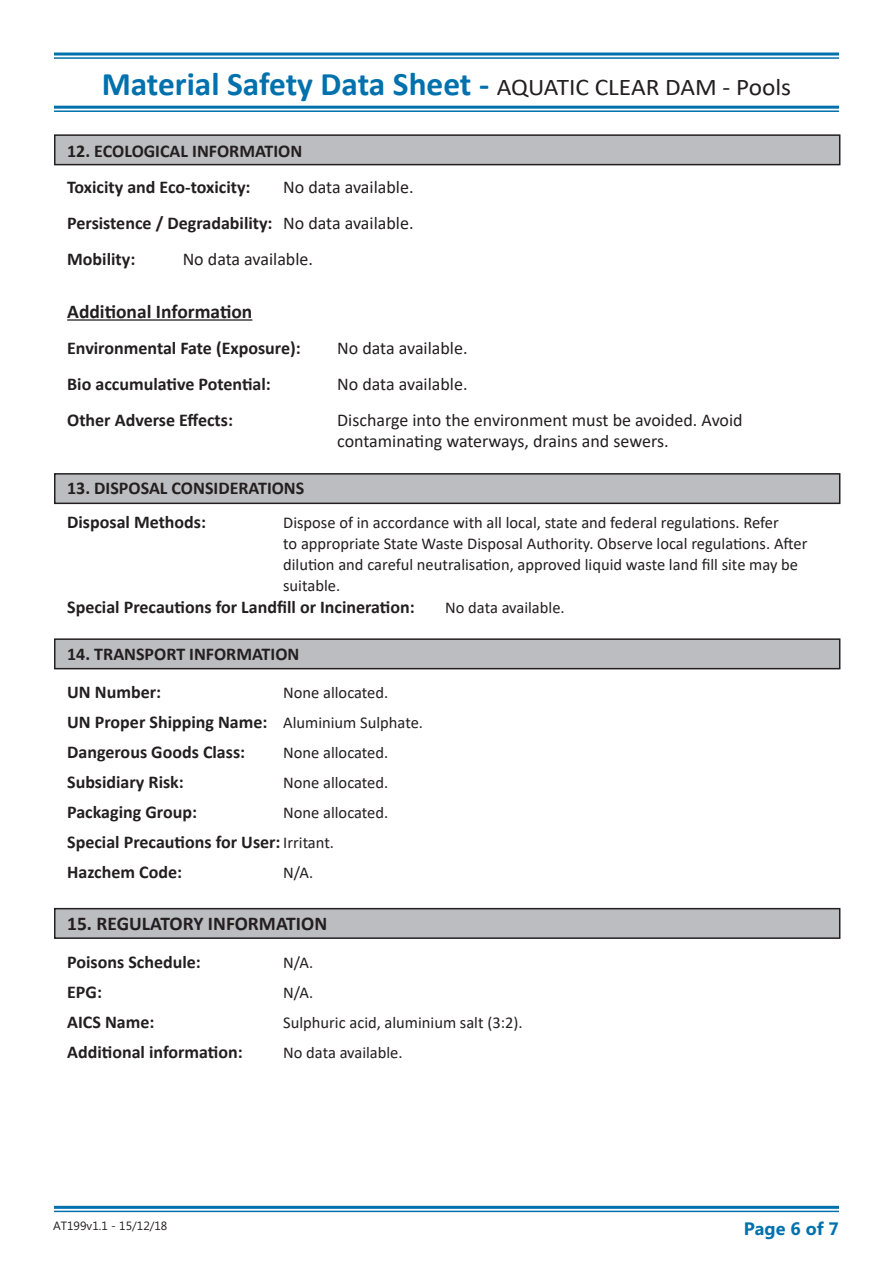
<style>
.page{position:relative;width:893px;height:1263px;background:#fff}
.page>*{position:absolute;margin:0;border:0;box-sizing:border-box;transform-origin:0 0}
.t1{font:700 33px "Calibri";color:#0071ad}
.t2{font:700 19.5px "Calibri";color:#231f20}
.t3{font:700 18px "Calibri";color:#231f20}
.t4{font:18px/21px "Calibri";color:#231f20}
.t5{font:700 18px "Microsoft Phags Pa";color:#0071ad}
.t6{font:16.5px/21px "Calibri";color:#231f20}
.t7{font:12px "Microsoft Phags Pa";color:#231f20}
.s1{font-weight:400;font-size:24px;color:#231f20}
.s2{font-weight:400}
.s3{font-weight:400;font-size:16.5px}
</style>
<div class="page">
<hr style="left:54px;top:53px;width:785px;height:3px;background:#0071ad">
<hr style="left:54px;top:57px;width:785px;height:2px;background:#0071ad">
<hr style="left:54px;top:106px;width:785px;height:3px;background:#0071ad">
<hr style="left:54px;top:110px;width:785px;height:2px;background:#0071ad">
<hr style="left:54px;top:1206px;width:785px;height:3px;background:#0071ad">
<hr style="left:54px;top:1210px;width:785px;height:2px;background:#0071ad">
<div style="left:55px;top:909px;width:785px;height:29px;background:#bcbdc0"></div>
<div style="left:54px;top:908px;width:786px;height:31px;border:2px solid #231f20"></div>
<div style="left:55px;top:639px;width:785px;height:30px;background:#bcbdc0"></div>
<div style="left:54px;top:638px;width:786px;height:31px;border:2px solid #231f20"></div>
<div style="left:55px;top:474px;width:785px;height:29px;background:#bcbdc0"></div>
<div style="left:54px;top:473px;width:786px;height:31px;border:2px solid #231f20"></div>
<div style="left:55px;top:135px;width:785px;height:30px;background:#bcbdc0"></div>
<div style="left:54px;top:134px;width:786px;height:31px;border:2px solid #231f20"></div>
<hr style="left:67px;top:319px;width:185px;height:2px;background:#231f20">
<h1 class="t1" style="left:102px;top:61px;width:691px">Material Safety Data Sheet - <span class="s1">AQUATIC CLEAR DAM - Pools</span></h1>
<p class="t3" style="left:67px;top:138px;width:237px">12. ECOLOGICAL INFORMATION</p>
<p class="t3" style="left:67px;top:174px;width:185px">Toxicity and Eco-toxicity:</p>
<p class="t4" style="left:283px;top:176px;width:132px">No data available.</p>
<p class="t3" style="left:67px;top:210px;width:348px">Persistence / Degradability: <span class="s2">No data available.</span></p>
<p class="t3" style="left:67px;top:246px;width:70px">Mobility:</p>
<p class="t4" style="left:183px;top:248px;width:132px">No data available.</p>
<p class="t2" style="left:67px;top:297px;width:187px">Additional Information</p>
<p class="t3" style="left:67px;top:335px;width:235px">Environmental Fate (Exposure):</p>
<p class="t4" style="left:337px;top:337px;width:132px">No data available.</p>
<p class="t3" style="left:67px;top:371px;width:205px">Bio accumulative Potential:</p>
<p class="t4" style="left:337px;top:373px;width:132px">No data available.</p>
<p class="t3" style="left:67px;top:407px;width:167px">Other Adverse Effects:</p>
<p class="t4" style="left:337px;top:409px;width:407px">Discharge into the environment must be avoided. Avoid contaminating waterways, drains and sewers.</p>
<p class="t3" style="left:67px;top:475px;width:239px">13. DISPOSAL CONSIDERATIONS</p>
<p class="t3" style="left:67px;top:509px;width:140px">Disposal Methods:</p>
<p class="t6" style="left:283px;top:512px;width:526px">Dispose of in accordance with all local, state and federal regulations. Refer<br>to appropriate State Waste Disposal Authority. Observe local regulations. After dilution and careful neutralisation, approved liquid waste land fill site may be suitable.</p>
<p class="t3" style="left:67px;top:594px;width:349px">Special Precautions for Landfill or Incineration:</p>
<p class="t6" style="left:445px;top:596px;width:121px">No data available.</p>
<p class="t3" style="left:67px;top:641px;width:234px">14. TRANSPORT INFORMATION</p>
<p class="t3" style="left:67px;top:679px;width:95px">UN Number:</p>
<p class="t6" style="left:283px;top:681px;width:107px">None allocated.</p>
<p class="t3" style="left:67px;top:709px;width:357px">UN Proper Shipping Name: <span class="s3">Aluminium Sulphate.</span></p>
<p class="t3" style="left:67px;top:739px;width:179px">Dangerous Goods Class:</p>
<p class="t6" style="left:283px;top:742px;width:107px">None allocated.</p>
<p class="t3" style="left:67px;top:769px;width:118px">Subsidiary Risk:</p>
<p class="t6" style="left:283px;top:772px;width:107px">None allocated.</p>
<p class="t3" style="left:67px;top:799px;width:131px">Packaging Group:</p>
<p class="t6" style="left:283px;top:802px;width:107px">None allocated.</p>
<p class="t3" style="left:67px;top:830px;width:268px">Special Precautions for User: <span class="s3">Irritant.</span></p>
<p class="t3" style="left:67px;top:860px;width:116px">Hazchem Code:</p>
<p class="t6" style="left:283px;top:862px;width:32px">N/A.</p>
<p class="t2" style="left:67px;top:909px;width:261px">15. REGULATORY INFORMATION</p>
<p class="t3" style="left:67px;top:949px;width:135px">Poisons Schedule:</p>
<p class="t6" style="left:283px;top:951px;width:32px">N/A.</p>
<p class="t3" style="left:67px;top:979px;width:36px">EPG:</p>
<p class="t6" style="left:283px;top:981px;width:32px">N/A.</p>
<p class="t3" style="left:67px;top:1009px;width:89px">AICS Name:</p>
<p class="t6" style="left:283px;top:1011px;width:241px">Sulphuric acid, aluminium salt (3:2).</p>
<p class="t3" style="left:67px;top:1039px;width:177px">Additional information:</p>
<p class="t6" style="left:283px;top:1042px;width:121px">No data available.</p>
<p class="t7" style="left:53px;top:1218px;width:116px">AT199v1.1 - 15/12/18</p>
<p class="t5" style="left:744px;top:1215px;width:97px">Page 6 of 7</p>
</div>
